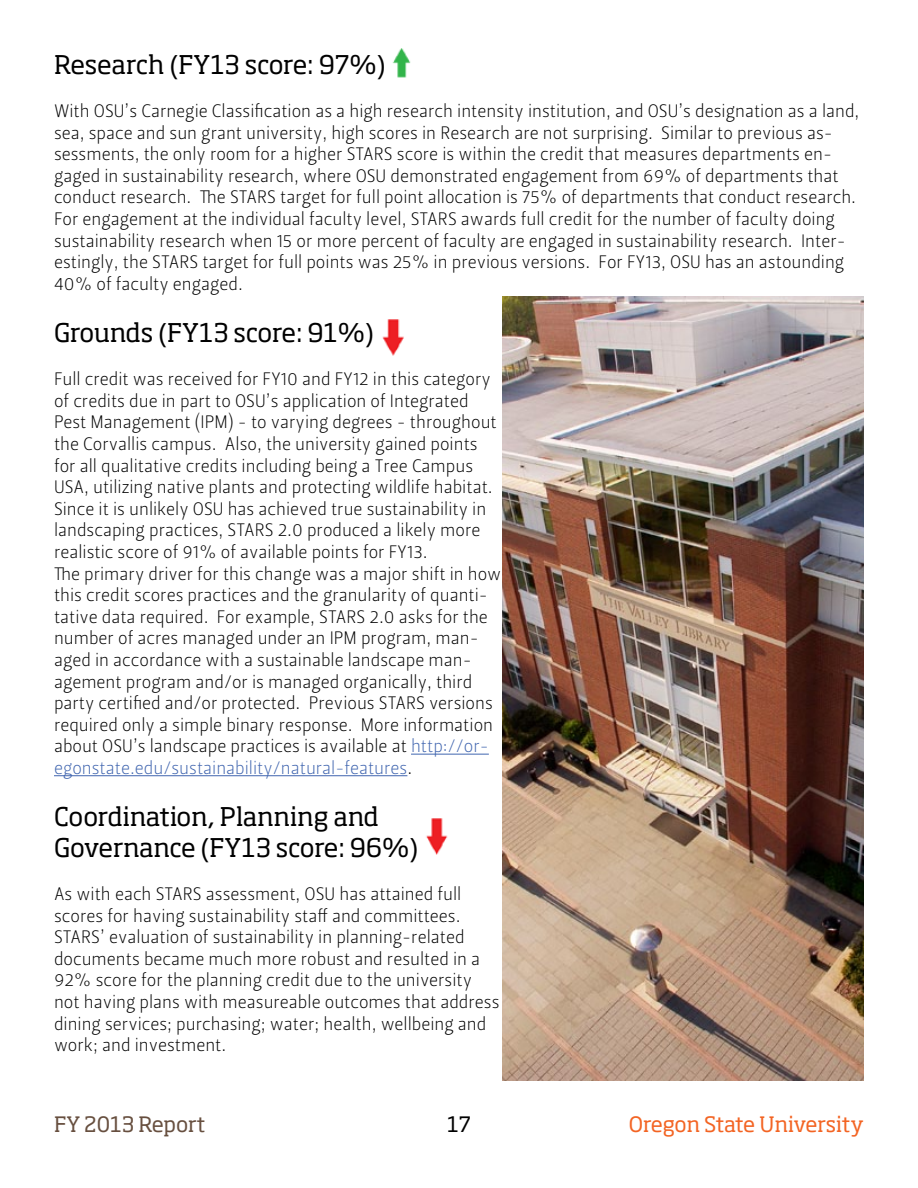
<style>
.page{position:relative;width:918px;height:1188px;background:#fff}
.page>*{position:absolute;margin:0;border:0;box-sizing:border-box;transform-origin:0 0}
.t1{font:25.5px/30.6px "Soho Std";letter-spacing:-.005em;color:#000}
.t2{font:21px "Soho Std";letter-spacing:-.015em;color:#f36423}
.t3{font:21px "Soho Std";color:#674f3f}
.t4{font:21px "Soho Std";color:#000}
.t5{font:18px/21.6px "Leitura Sans Grot 1";color:#000}
.s1{color:#4065af}
</style>
<div class="page">
<hr style="left:411px;top:754px;width:78px;height:1px;background:#4065af">
<hr style="left:54px;top:775px;width:353px;height:1px;background:#4065af">
<img style="left:382px;top:319px;width:22px;height:36px">
<img style="left:392px;top:48px;width:19px;height:29px">
<img style="left:426px;top:818px;width:22px;height:36px">
<img style="left:502px;top:296px;width:362px;height:785px">
<h1 class="t1" style="left:54px;top:49px;width:333px">Research (FY13 score: 97%)</h1>
<p class="t5" style="left:54px;top:100px;width:807px">With OSU’s Carnegie Classification as a high research intensity institution, and OSU’s designation as a land, sea, space and sun grant university, high scores in Research are not surprising. Similar to previous as&shy;sessments, the only room for a higher STARS score is within the credit that measures departments en&shy;gaged in sustainability research, where OSU demonstrated engagement from 69% of departments that conduct research. The STARS target for full point allocation is 75% of departments that conduct research.<br>For engagement at the individual faculty level, STARS awards full credit for the number of faculty doing sustainability research when 15 or more percent of faculty are engaged in sustainability research. Inter&shy;estingly, the STARS target for full points was 25% in previous versions. For FY13, OSU has an astounding 40% of faculty engaged.</p>
<h1 class="t1" style="left:54px;top:317px;width:322px">Grounds (FY13 score: 91%)</h1>
<p class="t5" style="left:54px;top:368px;width:449px">Full credit was received for FY10 and FY12 in this category of credits due in part to OSU’s application of Integrated Pest Management (IPM) - to varying degrees - throughout the Corvallis campus. Also, the university gained points for all qualitative credits including being a Tree Campus USA, utilizing native plants and protecting wildlife habitat.<br>Since it is unlikely OSU has achieved true sustainability in landscaping practices, STARS 2.0 produced a likely more realistic score of 91% of available points for FY13.<br>The primary driver for this change was a major shift in how this credit scores practices and the granularity of quanti&shy;tative data required. For example, STARS 2.0 asks for the number of acres managed under an IPM program, man&shy;aged in accordance with a sustainable landscape man&shy;agement program and/or is managed organically, third party certified and/or protected. Previous STARS versions required only a simple binary response. More information about OSU’s landscape practices is available at <span class="s1">http://or&shy;egonstate.edu/sustainability/natural-features</span>.</p>
<h1 class="t1" style="left:54px;top:801px;width:366px">Coordination, Planning and<br>Governance (FY13 score: 96%)</h1>
<p class="t5" style="left:54px;top:883px;width:447px">As with each STARS assessment, OSU has attained full scores for having sustainability staff and committees.<br>STARS’ evaluation of sustainability in planning-related documents became much more robust and resulted in a 92% score for the planning credit due to the university not having plans with measureable outcomes that address dining services; purchasing; water; health, wellbeing and work; and investment.</p>
<p class="t3" style="left:54px;top:1111px;width:153px">FY 2013 Report</p>
<p class="t4" style="left:447px;top:1111px;width:25px">17</p>
<p class="t2" style="left:629px;top:1111px;width:237px">Oregon State University</p>
</div>
